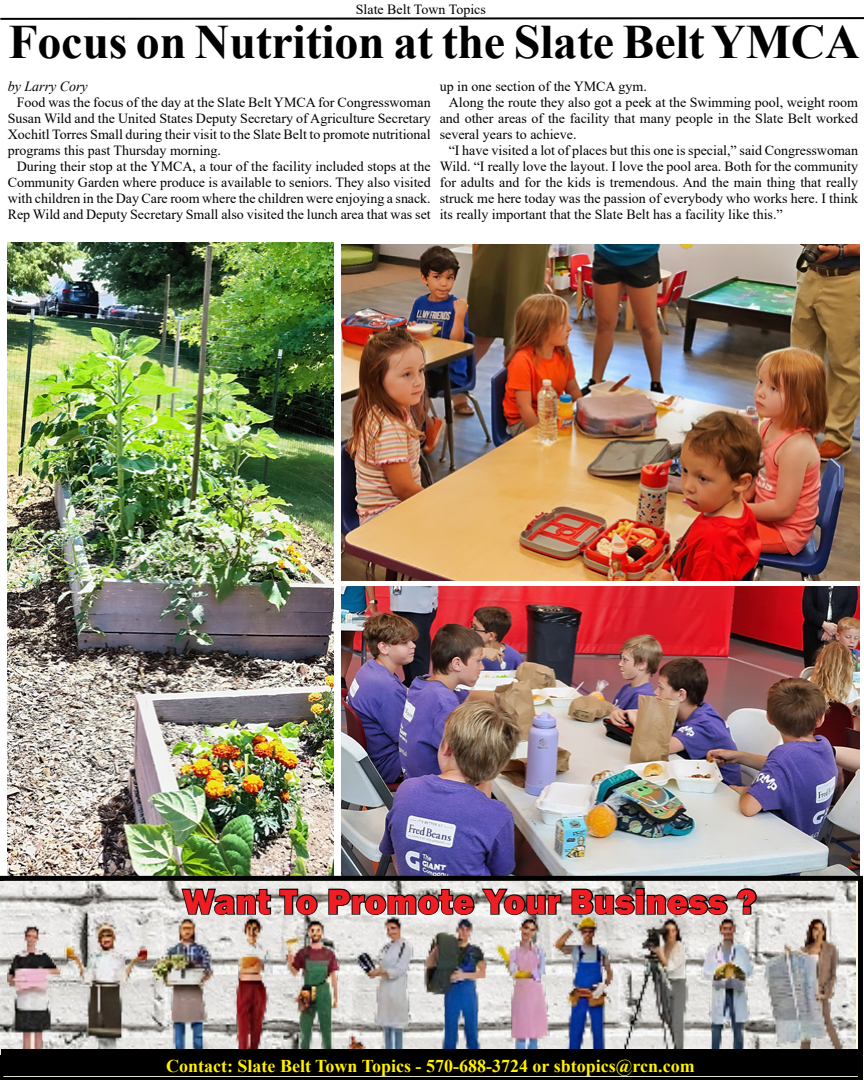
<style>
.page{position:relative;width:864px;height:1080px;background:#fff}
.page>*{position:absolute;margin:0;border:0;box-sizing:border-box;transform-origin:0 0}
.t1{font:700 48px "Times New Roman";letter-spacing:-.005em;color:#000}
.t2{font:800 36px "Franklin Gothic";letter-spacing:.01em;color:#ed1f24}
.t3{font:700 18px "Times New Roman";color:#fff200}
.t4{font:14px/16px "Times New Roman";color:#000;text-align:justify}
.t5{font:italic 14px "Times New Roman";color:#000}
</style>
<div class="page">
<svg style="left:0;top:17px;width:864px;height:3px;background:#545454"></svg>
<img style="left:342px;top:586px;width:517px;height:290px">
<img style="left:8px;top:242px;width:325px;height:633px">
<img style="left:342px;top:244px;width:517px;height:336px">
<svg style="left:0;top:876px;width:863px;height:204px;background:#2e2e2b"></svg>
<img style="left:0;top:882px;width:855px;height:173px">
<img style="left:8px;top:910px;width:851px;height:139px">
<svg style="left:180px;top:887px;width:92px;height:29px;background:#8f8e8c"></svg>
<svg style="left:278px;top:888px;width:41px;height:28px"></svg>
<svg style="left:327px;top:887px;width:235px;height:29px;background:#8f8e8c"></svg>
<svg style="left:571px;top:887px;width:158px;height:29px;background:#898886"></svg>
<svg style="left:735px;top:887px;width:23px;height:29px"></svg>
<div style="left:2px;top:1049px;width:860px;height:27px;background:#000"></div>
<p class="t4" style="left:356px;top:0;width:132px">Slate Belt Town Topics</p>
<h1 class="t1" style="left:8px;top:7px;width:853px">Focus on Nutrition at the Slate Belt YMCA</h1>
<p class="t5" style="left:8px;top:76px;width:82px">by Larry Cory</p>
<p class="t4" style="left:8px;top:93px;width:424px;text-indent:9px">Food was the focus of the day at the Slate Belt YMCA for Congresswoman Susan Wild and the United States Deputy Secretary of Agriculture Secretary Xochitl Torres Small during their visit to the Slate Belt to promote nutritional programs this past Thursday morning.</p>
<p class="t4" style="left:8px;top:157px;width:425px;text-indent:9px">During their stop at the YMCA, a tour of the facility included stops at the Community Garden where produce is available to seniors. They also visited with children in the Day Care room where the children were enjoying a snack.<br>Rep Wild and Deputy Secretary Small also visited the lunch area that was set</p>
<p class="t4" style="left:440px;top:77px;width:209px">up in one section of the YMCA gym.</p>
<p class="t4" style="left:449px;top:93px;width:411px">Along the route they also got a peek at the Swimming pool, weight room</p>
<p class="t4" style="left:440px;top:109px;width:420px">and other areas of the facility that many people in the Slate Belt worked</p>
<p class="t4" style="left:440px;top:125px;width:138px">several years to achieve.</p>
<p class="t4" style="left:449px;top:141px;width:411px">“I have visited a lot of places but this one is special,” said Congresswoman</p>
<p class="t4" style="left:440px;top:157px;width:420px">Wild. “I really love the layout. I love the pool area. Both for the community</p>
<p class="t4" style="left:440px;top:173px;width:420px">for adults and for the kids is tremendous. And the main thing that really</p>
<p class="t4" style="left:440px;top:189px;width:420px">struck me here today was the passion of everybody who works here. I think</p>
<p class="t4" style="left:440px;top:205px;width:344px">its really important that the Slate Belt has a facility like this.”</p>
<h2 class="t2" style="left:183px;top:878px;width:576px">Want To Promote Your Business ?</h2>
<p class="t3" style="left:166px;top:1053px;width:530px">Contact: Slate Belt Town Topics - 570-688-3724 or sbtopics@rcn.com</p>
</div>
